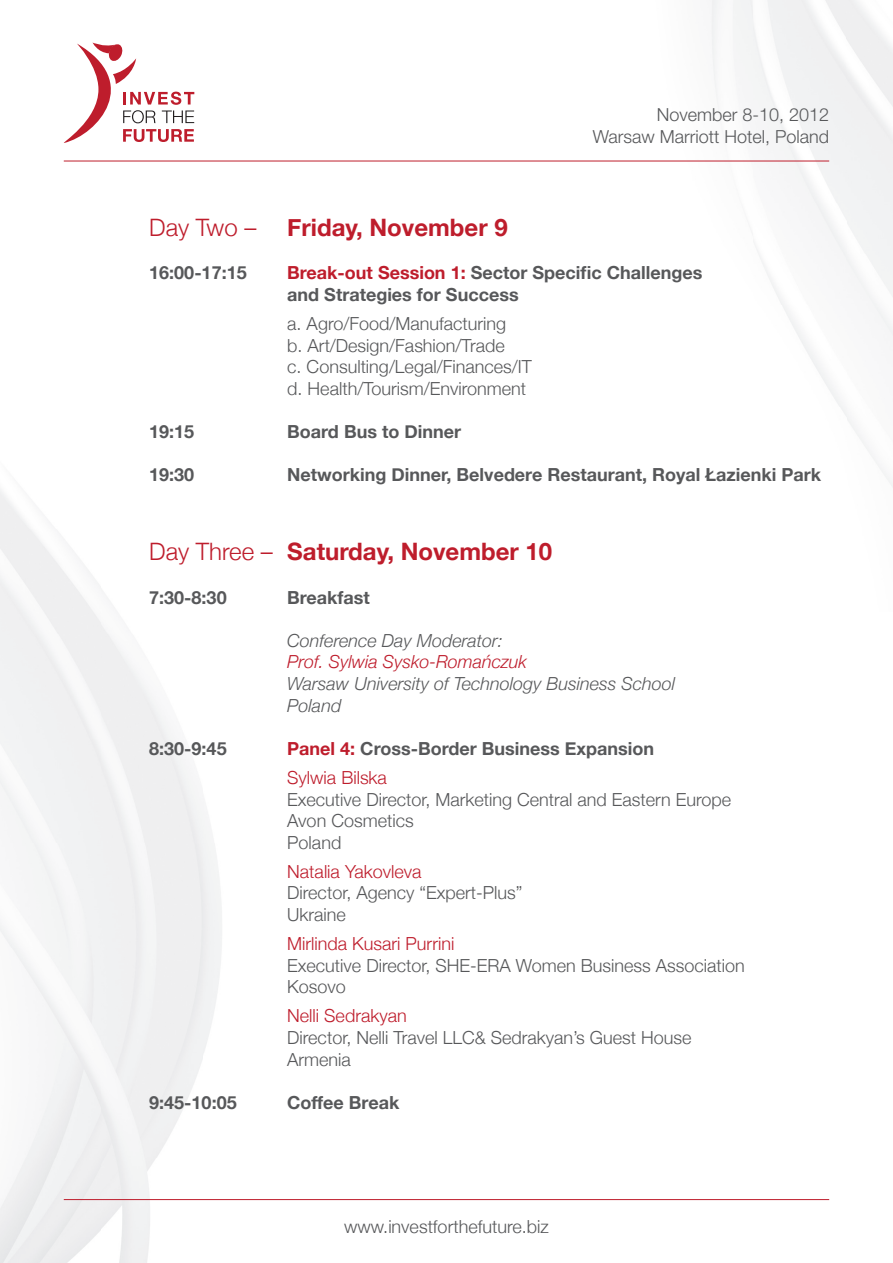
<style>
.page{position:relative;width:893px;height:1263px;background:#fff}
.page>*{position:absolute;margin:0;border:0;box-sizing:border-box;transform-origin:0 0}
.t1{font:700 24px "Helvetica Neue";color:#be1d2c}
.t2{font:300 24px "Helvetica Neue";color:#be1d2c}
.t3{font:300 18px/21.6px "Helvetica Neue";color:#57585a}
.t4{font:700 18px/21.6px "Helvetica Neue";color:#57585a}
.t5{font:italic 300 18px/21.6px "Helvetica Neue";color:#57585a}
.t6{font:300 18px "Helvetica Neue";color:#be1d2c}
.t7{font:300 18px/21.6px "Helvetica Neue LT Pro";color:#57585a;text-align:right}
.t8{font:italic 300 18px "Helvetica Neue";color:#be1d2c}
.s1{color:#be1d2c}
.s2{font-weight:300}
.s3{font-weight:300;color:#be1d2c}
</style>
<div class="page">
<hr style="left:64px;top:161px;width:765px;height:1px;background:#be1d2c">
<hr style="left:64px;top:1199px;width:765px;height:1px;background:#be1d2c">
<svg style="left:64px;top:43px;width:130px;height:100px"></svg>
<p class="t7" style="left:593px;top:104px;width:238px">November 8-10, 2012<br>Warsaw Marriott Hotel, Poland</p>
<h1 class="t2" style="left:149px;top:213px;width:109px">Day Two –</h1>
<h1 class="t1" style="left:287px;top:213px;width:222px">Friday, November 9</h1>
<p class="t4" style="left:149px;top:262px;width:99px">16:00-17:15</p>
<p class="t4" style="left:287px;top:262px;width:416px"><span class="s1">Break-out Session 1:</span> Sector Specific Challenges and Strategies for Success</p>
<p class="t3" style="left:287px;top:312px;width:246px">a. Agro/Food/Manufacturing<br>b. Art/Design/Fashion/Trade<br>c. Consulting/Legal/Finances/IT d. Health/Tourism/Environment</p>
<p class="t4" style="left:149px;top:420px;width:47px">19:15</p>
<p class="t4" style="left:287px;top:420px;width:175px">Board Bus to Dinner</p>
<p class="t4" style="left:149px;top:463px;width:47px">19:30</p>
<p class="t4" style="left:287px;top:463px;width:535px">Networking Dinner, Belvedere Restaurant, Royal Łazienki Park</p>
<h1 class="t1" style="left:149px;top:537px;width:405px"><span class="s2">Day Three –</span> Saturday, November 10</h1>
<p class="t4" style="left:149px;top:586px;width:79px">7:30-8:30</p>
<p class="t4" style="left:287px;top:586px;width:84px">Breakfast</p>
<p class="t5" style="left:287px;top:629px;width:217px">Conference Day Moderator:</p>
<p class="t8" style="left:287px;top:651px;width:241px">Prof. Sylwia Sysko-Romańczuk</p>
<p class="t5" style="left:287px;top:672px;width:389px">Warsaw University of Technology Business School<br>Poland</p>
<p class="t4" style="left:149px;top:737px;width:79px">8:30-9:45</p>
<p class="t4" style="left:287px;top:733px;width:368px;line-height:29.1px"><span class="s1">Panel 4:</span> Cross-Border Business Expansion<br><span class="s3">Sylwia Bilska</span></p>
<p class="t3" style="left:287px;top:788px;width:445px">Executive Director, Marketing Central and Eastern Europe<br>Avon Cosmetics<br>Poland</p>
<p class="t6" style="left:287px;top:860px;width:136px">Natalia Yakovleva</p>
<p class="t3" style="left:287px;top:882px;width:237px">Director, Agency “Expert-Plus”<br>Ukraine</p>
<p class="t6" style="left:287px;top:933px;width:169px">Mirlinda Kusari Purrini</p>
<p class="t3" style="left:287px;top:954px;width:459px">Executive Director, SHE-ERA Women Business Association<br>Kosovo</p>
<p class="t6" style="left:287px;top:1005px;width:121px">Nelli Sedrakyan</p>
<p class="t3" style="left:287px;top:1026px;width:406px">Director, Nelli Travel LLC&amp; Sedrakyan’s Guest House<br>Armenia</p>
<p class="t4" style="left:149px;top:1091px;width:89px">9:45-10:05</p>
<p class="t4" style="left:287px;top:1091px;width:114px">Coffee Break</p>
<p class="t3" style="left:344px;top:1215px;width:206px">www.investforthefuture.biz</p>
</div>
